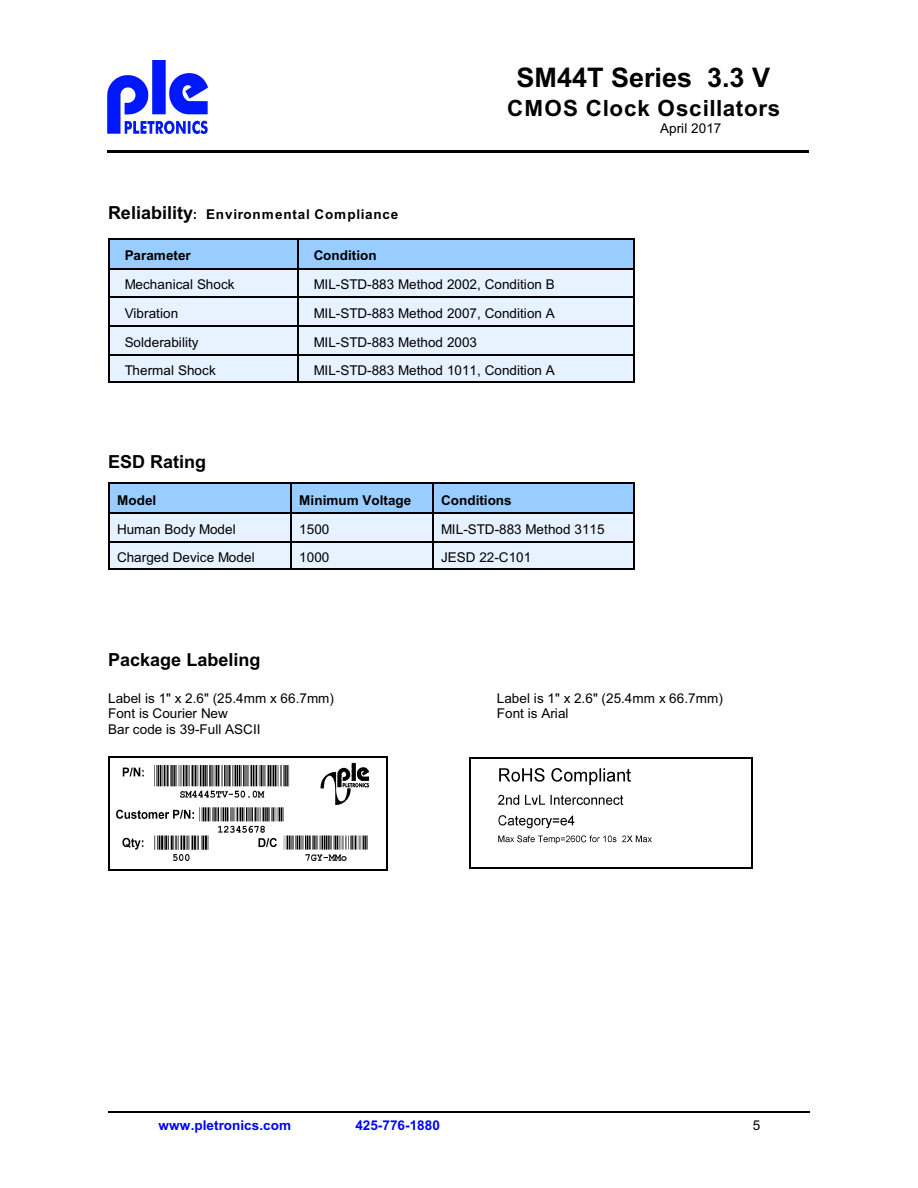
<style>
.page{position:relative;width:918px;height:1188px;background:#fff}
.page>*{position:absolute;margin:0;border:0;box-sizing:border-box;transform-origin:0 0}
.t1{font:700 27px "Arial";color:#000}
.t2{font:700 22.35px "Arial";letter-spacing:.03em;color:#000}
.t3{font:700 18px "Arial";color:#000}
.t4{font:13.5px "Arial";letter-spacing:.005em;color:#000}
.t5{font:700 13.5px "Arial";letter-spacing:.005em;color:#000}
.t6{font:700 13.5px "Arial";letter-spacing:.06em;color:#000}
.t7{font:700 13.5px "Arial";letter-spacing:.005em;color:#00f}
.s1{font-size:18px}
</style>
<div class="page">
<hr style="left:107px;top:151px;width:702px;height:2px;background:#000">
<img style="left:107px;top:61px;width:101px;height:73px">
<hr style="left:108px;top:1112px;width:702px;height:1px;background:#000">
<div style="left:108px;top:238px;width:189px;height:30px;background:#9cf"></div>
<hr style="left:108px;top:238px;width:1px;height:30px;background:#000">
<hr style="left:108px;top:238px;width:189px;height:2px;background:#000">
<div style="left:297px;top:238px;width:337px;height:30px;background:#9cf"></div>
<hr style="left:297px;top:238px;width:1px;height:30px;background:#000">
<hr style="left:633px;top:238px;width:1px;height:30px;background:#000">
<hr style="left:297px;top:238px;width:337px;height:2px;background:#000">
<div style="left:108px;top:268px;width:189px;height:28px;background:#e6f2ff"></div>
<hr style="left:108px;top:268px;width:189px;height:1px;background:#000">
<div style="left:297px;top:268px;width:337px;height:28px;background:#e6f2ff"></div>
<hr style="left:297px;top:268px;width:337px;height:1px;background:#000">
<div style="left:108px;top:297px;width:189px;height:28px;background:#e6f2ff"></div>
<hr style="left:108px;top:297px;width:189px;height:1px;background:#000">
<div style="left:297px;top:297px;width:337px;height:28px;background:#e6f2ff"></div>
<hr style="left:297px;top:297px;width:337px;height:1px;background:#000">
<div style="left:108px;top:325px;width:189px;height:29px;background:#e6f2ff"></div>
<hr style="left:108px;top:325px;width:189px;height:2px;background:#000">
<div style="left:297px;top:325px;width:337px;height:29px;background:#e6f2ff"></div>
<hr style="left:297px;top:325px;width:337px;height:2px;background:#000">
<div style="left:108px;top:354px;width:189px;height:28px;background:#e6f2ff"></div>
<svg style="left:108px;top:269px;width:1px;height:112px"></svg>
<hr style="left:108px;top:354px;width:189px;height:1px;background:#000">
<hr style="left:108px;top:381px;width:189px;height:1px;background:#000">
<div style="left:297px;top:354px;width:337px;height:28px;background:#e6f2ff"></div>
<svg style="left:297px;top:269px;width:1px;height:112px"></svg>
<svg style="left:633px;top:269px;width:1px;height:112px"></svg>
<hr style="left:297px;top:354px;width:337px;height:1px;background:#000">
<hr style="left:297px;top:381px;width:337px;height:1px;background:#000">
<div style="left:108px;top:483px;width:182px;height:29px;background:#9cf"></div>
<hr style="left:108px;top:483px;width:182px;height:1px;background:#000">
<div style="left:290px;top:483px;width:142px;height:29px;background:#9cf"></div>
<hr style="left:290px;top:483px;width:2px;height:29px;background:#000">
<hr style="left:290px;top:483px;width:142px;height:1px;background:#000">
<div style="left:432px;top:483px;width:202px;height:29px;background:#9cf"></div>
<hr style="left:432px;top:483px;width:202px;height:1px;background:#000">
<div style="left:108px;top:512px;width:182px;height:29px;background:#e6f2ff"></div>
<hr style="left:108px;top:512px;width:182px;height:2px;background:#000">
<div style="left:290px;top:512px;width:142px;height:29px;background:#e6f2ff"></div>
<hr style="left:290px;top:512px;width:2px;height:29px;background:#000">
<hr style="left:290px;top:512px;width:142px;height:2px;background:#000">
<div style="left:432px;top:512px;width:202px;height:29px;background:#e6f2ff"></div>
<hr style="left:432px;top:512px;width:202px;height:2px;background:#000">
<div style="left:108px;top:541px;width:182px;height:28px;background:#e6f2ff"></div>
<svg style="left:108px;top:484px;width:1px;height:84px"></svg>
<hr style="left:108px;top:541px;width:182px;height:1px;background:#000">
<hr style="left:108px;top:568px;width:182px;height:1px;background:#000">
<div style="left:290px;top:541px;width:142px;height:28px;background:#e6f2ff"></div>
<hr style="left:290px;top:541px;width:2px;height:28px;background:#000">
<hr style="left:290px;top:541px;width:142px;height:1px;background:#000">
<hr style="left:290px;top:568px;width:142px;height:1px;background:#000">
<div style="left:432px;top:541px;width:202px;height:28px;background:#e6f2ff"></div>
<svg style="left:432px;top:484px;width:1px;height:84px"></svg>
<svg style="left:633px;top:484px;width:1px;height:84px"></svg>
<hr style="left:432px;top:541px;width:202px;height:1px;background:#000">
<hr style="left:432px;top:568px;width:202px;height:1px;background:#000">
<img style="left:471px;top:758px;width:280px;height:86px">
<hr style="left:470px;top:757px;width:1px;height:111px;background:#000">
<hr style="left:751px;top:757px;width:1px;height:111px;background:#000">
<hr style="left:470px;top:757px;width:282px;height:1px;background:#000">
<hr style="left:470px;top:867px;width:282px;height:2px;background:#000">
<img style="left:109px;top:758px;width:277px;height:112px">
<hr style="left:108px;top:757px;width:1px;height:114px;background:#000">
<hr style="left:386px;top:757px;width:1px;height:114px;background:#000">
<hr style="left:108px;top:757px;width:279px;height:1px;background:#000">
<hr style="left:108px;top:870px;width:279px;height:1px;background:#000">
<h1 class="t1" style="left:517px;top:67px;width:255px">SM44T Series 3.3 V</h1>
<h2 class="t2" style="left:507px;top:99px;width:275px">CMOS Clock Oscillators</h2>
<p class="t4" style="left:660px;top:124px;width:63px">April 2017</p>
<p class="t6" style="left:108px;top:209px;width:292px"><span class="s1">Reliability</span>: Environmental Compliance</p>
<p class="t5" style="left:125px;top:251px;width:68px">Parameter</p>
<p class="t5" style="left:314px;top:251px;width:65px">Condition</p>
<p class="t4" style="left:125px;top:280px;width:112px">Mechanical Shock</p>
<p class="t4" style="left:314px;top:280px;width:243px">MIL-STD-883 Method 2002, Condition B</p>
<p class="t4" style="left:125px;top:308px;width:55px">Vibration</p>
<p class="t4" style="left:314px;top:308px;width:243px">MIL-STD-883 Method 2007, Condition A</p>
<p class="t4" style="left:125px;top:337px;width:76px">Solderability</p>
<p class="t4" style="left:314px;top:337px;width:165px">MIL-STD-883 Method 2003</p>
<p class="t4" style="left:125px;top:365px;width:93px">Thermal Shock</p>
<p class="t4" style="left:314px;top:365px;width:243px">MIL-STD-883 Method 1011, Condition A</p>
<h3 class="t3" style="left:108px;top:455px;width:100px">ESD Rating</h3>
<p class="t5" style="left:117px;top:495px;width:41px">Model</p>
<p class="t5" style="left:299px;top:495px;width:114px">Minimum Voltage</p>
<p class="t5" style="left:441px;top:495px;width:72px">Conditions</p>
<p class="t4" style="left:117px;top:524px;width:120px">Human Body Model</p>
<p class="t4" style="left:299px;top:524px;width:32px">1500</p>
<p class="t4" style="left:441px;top:524px;width:165px">MIL-STD-883 Method 3115</p>
<p class="t4" style="left:117px;top:552px;width:139px">Charged Device Model</p>
<p class="t4" style="left:299px;top:552px;width:32px">1000</p>
<p class="t4" style="left:441px;top:552px;width:92px">JESD 22-C101</p>
<h3 class="t3" style="left:108px;top:653px;width:154px">Package Labeling</h3>
<p class="t4" style="left:108px;top:693px;width:228px">Label is 1" x 2.6" (25.4mm x 66.7mm)</p>
<p class="t4" style="left:497px;top:693px;width:228px">Label is 1" x 2.6" (25.4mm x 66.7mm)</p>
<p class="t4" style="left:108px;top:709px;width:121px">Font is Courier New</p>
<p class="t4" style="left:497px;top:709px;width:73px">Font is Arial</p>
<p class="t4" style="left:108px;top:724px;width:154px">Bar code is 39-Full ASCII</p>
<p class="t7" style="left:158px;top:1120px;width:134px">www.pletronics.com</p>
<p class="t7" style="left:355px;top:1120px;width:86px">425-776-1880</p>
<p class="t4" style="left:753px;top:1120px;width:9px">5</p>
</div>
